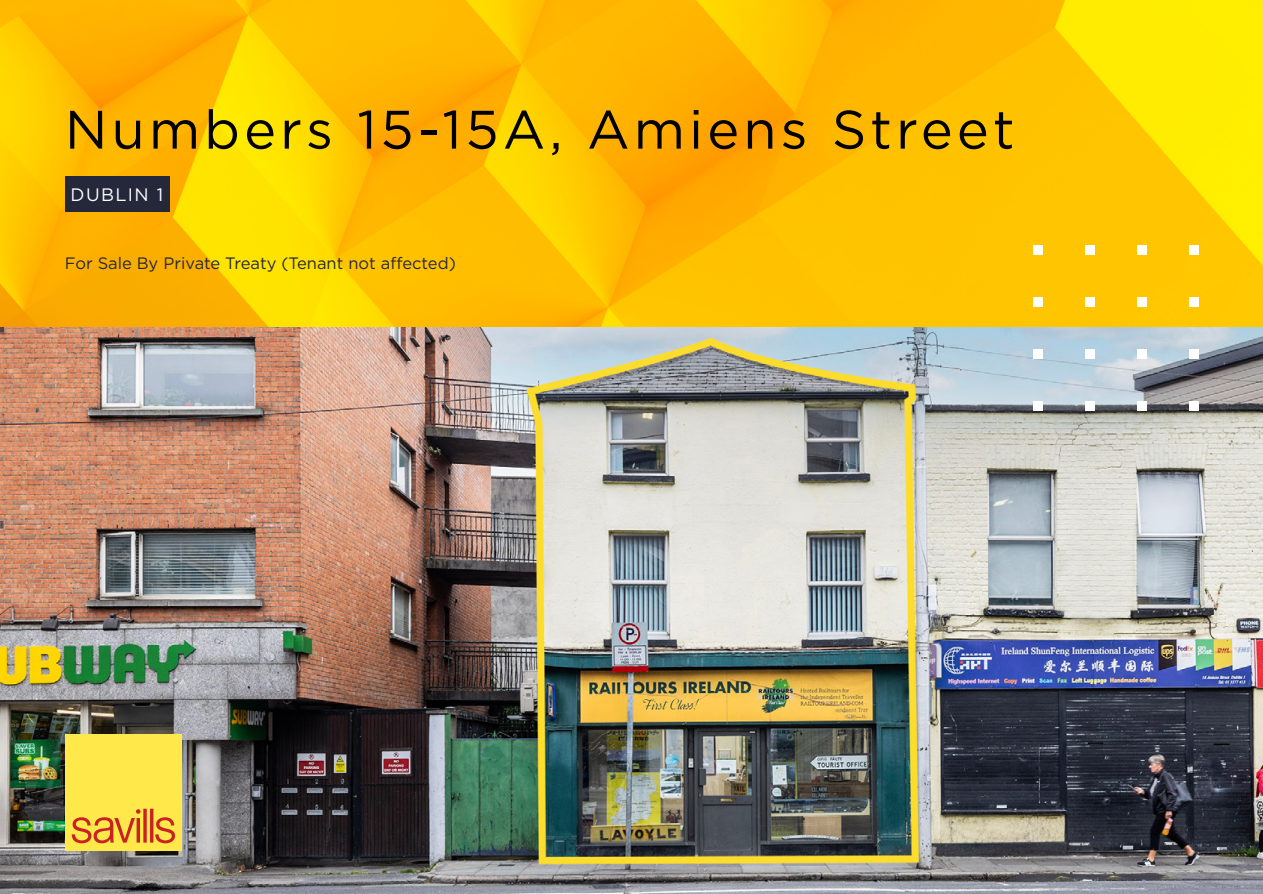
<style>
.page{position:relative;width:1263px;height:894px;background:#fff}
.page>*{position:absolute;margin:0;border:0;box-sizing:border-box;transform-origin:0 0}
.t1{font:54px "Gotham";letter-spacing:.075em;color:#000}
.t2{font:18px "Gotham";letter-spacing:.075em;color:#fff}
.t3{font:16.5px "Gotham";color:#25273a}
</style>
<div class="page">
<img style="left:0;top:0;width:1263px;height:327px">
<div style="left:65px;top:176px;width:104px;height:35px;background:#25273a"></div>
<img style="left:0;top:327px;width:1263px;height:566px">
<div style="left:1033px;top:245px;width:9px;height:9px;background:#fff"></div>
<div style="left:1189px;top:245px;width:9px;height:9px;background:#fff"></div>
<div style="left:1137px;top:245px;width:9px;height:9px;background:#fff"></div>
<div style="left:1085px;top:245px;width:9px;height:9px;background:#fff"></div>
<div style="left:1033px;top:297px;width:9px;height:9px;background:#fff"></div>
<div style="left:1189px;top:297px;width:9px;height:9px;background:#fff"></div>
<div style="left:1137px;top:297px;width:9px;height:9px;background:#fff"></div>
<div style="left:1085px;top:297px;width:9px;height:9px;background:#fff"></div>
<div style="left:1033px;top:349px;width:9px;height:9px;background:#fff"></div>
<div style="left:1189px;top:349px;width:9px;height:9px;background:#fff"></div>
<div style="left:1137px;top:349px;width:9px;height:9px;background:#fff"></div>
<div style="left:1085px;top:349px;width:9px;height:9px;background:#fff"></div>
<div style="left:1033px;top:401px;width:9px;height:9px;background:#fff"></div>
<div style="left:1189px;top:401px;width:9px;height:9px;background:#fff"></div>
<div style="left:1137px;top:401px;width:9px;height:9px;background:#fff"></div>
<div style="left:1085px;top:401px;width:9px;height:9px;background:#fff"></div>
<div style="left:65px;top:733px;width:116px;height:117px;background:#ffe849"></div>
<svg style="left:72px;top:808px;width:103px;height:35px"></svg>
<h1 class="t1" style="left:65px;top:95px;width:951px">Numbers 15-15A, Amiens Street</h1>
<p class="t2" style="left:71px;top:183px;width:94px">DUBLIN 1</p>
<p class="t3" style="left:65px;top:253px;width:392px">For Sale By Private Treaty (Tenant not affected)</p>
</div>
